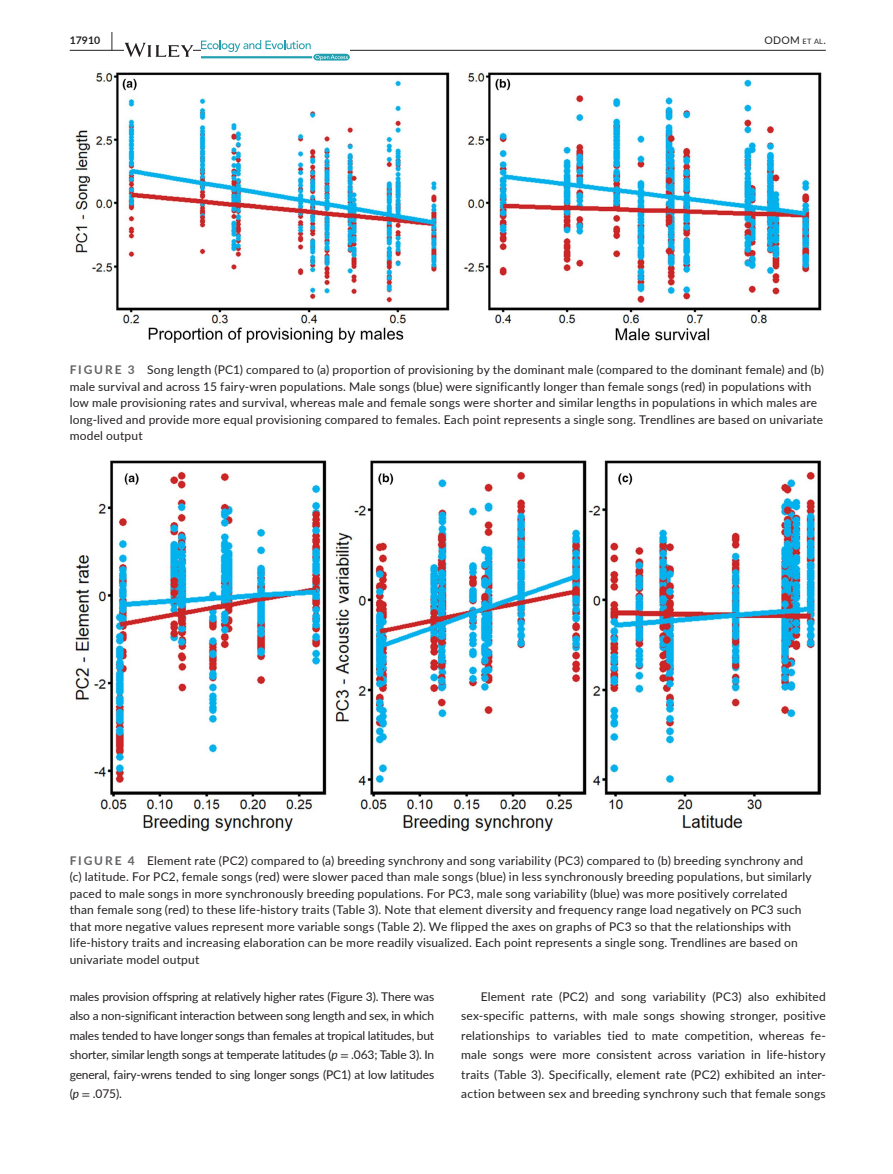
<style>
.page{position:relative;width:893px;height:1174px;background:#fff}
.page>*{position:absolute;margin:0;border:0;box-sizing:border-box;transform-origin:0 0}
.t1{font:12px/19.5px "Lato";letter-spacing:.015em;color:#231f20;text-align:justify}
.t2{font:10.5px "Lato";color:#231f20}
.t3{font:700 10.5px "Lato";color:#231f20}
.s1{font-size:19.5px}
.s2{font-size:7.35px}
.s3{font-weight:700;color:#636366}
.s4{font-style:italic}
.s5{font-family:"STIX"}
</style>
<div class="page">
<hr style="left:70px;top:50px;width:756px;height:1px;background:#231f20">
<svg style="left:125px;top:43px;width:68px;height:14px"></svg>
<svg style="left:201px;top:40px;width:149px;height:21px"></svg>
<img style="left:74px;top:72px;width:748px;height:270px">
<img style="left:74px;top:460px;width:747px;height:372px">
<p class="t3" style="left:70px;top:33px;width:45px">17910 <span class="s1">|</span></p>
<p class="t2" style="left:765px;top:33px;width:63px">ODOM <span class="s2">et al</span>.</p>
<p class="t1" style="left:70px;top:361px;width:756px;line-height:16.5px;text-align:left"><span class="s3">FIGURE 3</span> Song length (PC1) compared to (a) proportion of provisioning by the dominant male (compared to the dominant female) and (b) male survival and across 15 fairy-wren populations. Male songs (blue) were significantly longer than female songs (red) in populations with low male provisioning rates and survival, whereas male and female songs were shorter and similar lengths in populations in which males are long-lived and provide more equal provisioning compared to females. Each point represents a single song. Trendlines are based on univariate model output</p>
<p class="t1" style="left:70px;top:851px;width:743px;line-height:16.5px;text-align:left"><span class="s3">FIGURE 4</span> Element rate (PC2) compared to (a) breeding synchrony and song variability (PC3) compared to (b) breeding synchrony and (c) latitude. For PC2, female songs (red) were slower paced than male songs (blue) in less synchronously breeding populations, but similarly paced to male songs in more synchronously breeding populations. For PC3, male song variability (blue) was more positively correlated than female song (red) to these life-history traits (Table 3). Note that element diversity and frequency range load negatively on PC3 such that more negative values represent more variable songs (Table 2). We flipped the axes on graphs of PC3 so that the relationships with life-history traits and increasing elaboration can be more readily visualized. Each point represents a single song. Trendlines are based on univariate model output</p>
<p class="t1" style="left:70px;top:986px;width:366px">males provision offspring at relatively higher rates (Figure 3). There was also a non-significant interaction between song length and sex, in which males tended to have longer songs than females at tropical latitudes, but shorter, similar length songs at temperate latitudes (<span class="s4">p</span> <span class="s5">=</span> .063; Table 3). In general, fairy-wrens tended to sing longer songs (PC1) at low latitudes (<span class="s4">p</span> <span class="s5">=</span> .075).</p>
<p class="t1" style="left:461px;top:986px;width:366px;text-indent:20px">Element rate (PC2) and song variability (PC3) also exhibited sex-specific patterns, with male songs showing stronger, positive relationships to variables tied to mate competition, whereas fe&shy;male songs were more consistent across variation in life-history traits (Table 3). Specifically, element rate (PC2) exhibited an inter&shy;action between sex and breeding synchrony such that female songs</p>
</div>
